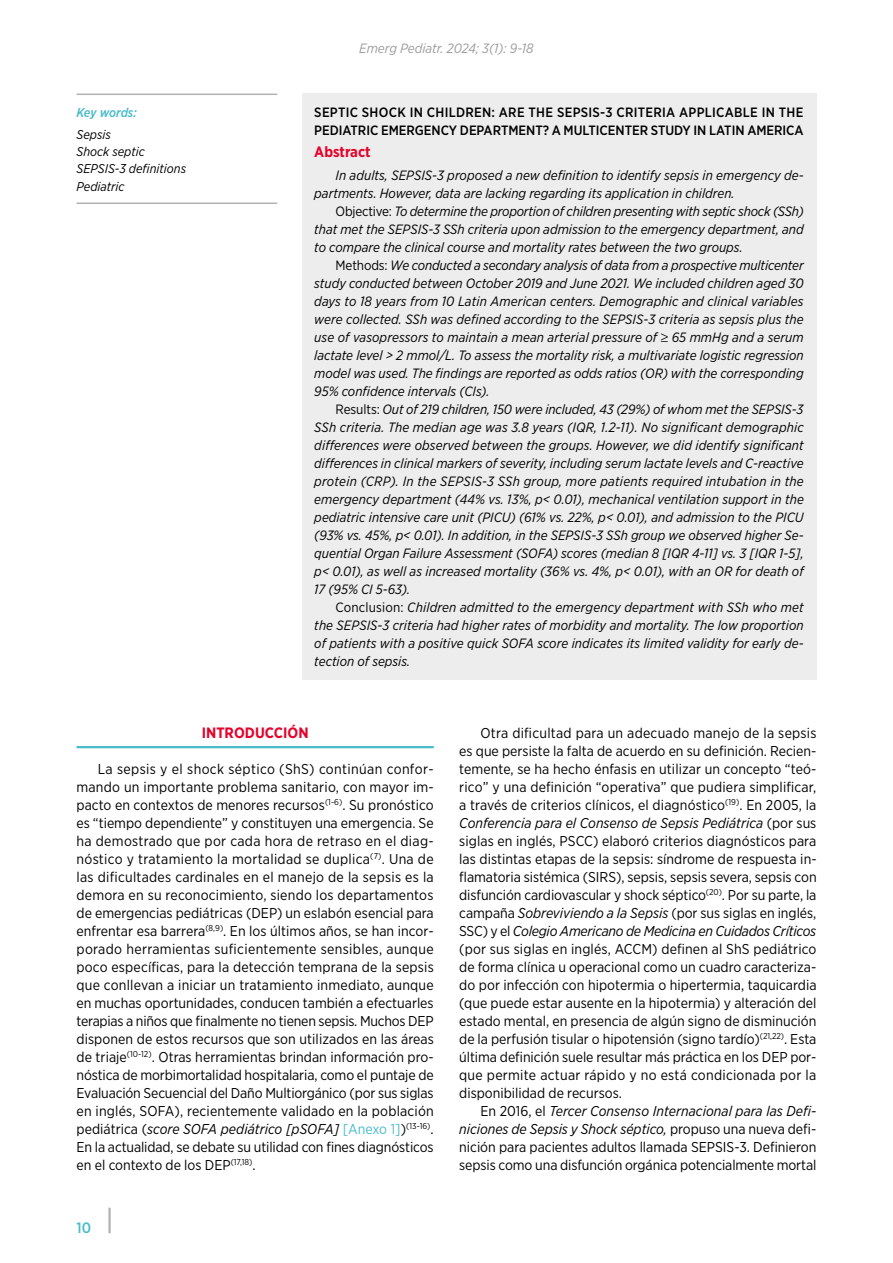
<style>
.page{position:relative;width:893px;height:1263px;background:#fff}
.page>*{position:absolute;margin:0;border:0;box-sizing:border-box;transform-origin:0 0}
.t1{font:700 15px "Gotham Narrow";color:#e4032c}
.t2{font:500 15px "Gotham Narrow";color:#47bcca}
.t3{font:14.25px/18px "Gotham Narrow";letter-spacing:-.005em;color:#000;text-align:justify}
.t4{font:italic 13.5px/18px "Gotham Narrow";color:#000;text-align:justify}
.t5{font:500 13.5px/18px "Gotham Narrow";color:#000}
.t6{font:italic 13.5px "Gotham Narrow";color:#9d9d9c}
.t7{font:italic 12.75px/17.2px "Gotham Narrow";color:#000}
.t8{font:italic 500 12.75px "Gotham Narrow";letter-spacing:-.01em;color:#47bcca}
.s1{font-style:normal}
.s2{font-style:italic}
.s3{color:#47bcca}
</style>
<div class="page">
<hr style="left:108px;top:1208px;width:3px;height:25px;background:#b3b2b2">
<hr style="left:77px;top:746px;width:357px;height:2px;background:#47bcca">
<div style="left:302px;top:94px;width:514px;height:586px;background:#ededed"></div>
<hr style="left:77px;top:203px;width:200px;height:1px;background:#b3b2b2">
<hr style="left:77px;top:94px;width:200px;height:1px;background:#b3b2b2">
<p class="t8" style="left:77px;top:105px;width:62px">Key words:</p>
<p class="t7" style="left:77px;top:125px;width:111px">Sepsis<br>Shock septic<br>SEPSIS-3 definitions<br>Pediatric</p>
<p class="t6" style="left:359px;top:40px;width:176px">Emerg Pediatr. 2024; 3(1): 9-18</p>
<p class="t5" style="left:314px;top:103px;width:491px">SEPTIC SHOCK IN CHILDREN: ARE THE SEPSIS-3 CRITERIA APPLICABLE IN THE<br>PEDIATRIC EMERGENCY DEPARTMENT? A MULTICENTER STUDY IN LATIN AMERICA</p>
<p class="t1" style="left:314px;top:142px;width:58px">Abstract</p>
<p class="t4" style="left:314px;top:166px;width:491px;text-indent:21px">In adults, SEPSIS-3 proposed a new definition to identify sepsis in emergency de&shy;partments. However, data are lacking regarding its application in children.</p>
<p class="t4" style="left:314px;top:202px;width:491px;text-indent:21px"><span class="s1">Objective:</span> To determine the proportion of children presenting with septic shock (SSh) that met the SEPSIS-3 SSh criteria upon admission to the emergency department, and to compare the clinical course and mortality rates between the two groups.</p>
<p class="t4" style="left:314px;top:256px;width:491px;text-indent:21px"><span class="s1">Methods:</span> We conducted a secondary analysis of data from a prospective multicenter study conducted between October 2019 and June 2021. We included children aged 30 days to 18 years from 10 Latin American centers. Demographic and clinical variables were collected. SSh was defined according to the SEPSIS-3 criteria as sepsis plus the use of vasopressors to maintain a mean arterial pressure of ≥ 65 mmHg and a serum lactate level &gt; 2 mmol/L. To assess the mortality risk, a multivariate logistic regression model was used. The findings are reported as odds ratios (OR) with the corresponding 95% confidence intervals (CIs).</p>
<p class="t4" style="left:314px;top:400px;width:491px;text-indent:21px"><span class="s1">Results:</span> Out of 219 children, 150 were included, 43 (29%) of whom met the SEPSIS-3<br>SSh criteria. The median age was 3.8 years (IQR, 1.2-11). No significant demographic differences were observed between the groups. However, we did identify significant differences in clinical markers of severity, including serum lactate levels and C-reactive protein (CRP). In the SEPSIS-3 SSh group, more patients required intubation in the emergency department (44% vs. 13%, p&lt; 0.01), mechanical ventilation support in the pediatric intensive care unit (PICU) (61% vs. 22%, p&lt; 0.01), and admission to the PICU (93% vs. 45%, p&lt; 0.01). In addition, in the SEPSIS-3 SSh group we observed higher Se&shy;quential Organ Failure Assessment (SOFA) scores (median 8 [IQR 4-11] vs. 3 [IQR 1-5], p&lt; 0.01), as well as increased mortality (36% vs. 4%, p&lt; 0.01), with an OR for death of 17 (95% CI 5-63).</p>
<p class="t4" style="left:314px;top:597px;width:491px;text-indent:21px"><span class="s1">Conclusion:</span> Children admitted to the emergency department with SSh who met the SEPSIS-3 criteria had higher rates of morbidity and mortality. The low proportion of patients with a positive quick SOFA score indicates its limited validity for early de&shy;tection of sepsis.</p>
<p class="t1" style="left:202px;top:723px;width:108px">INTRODUCCIÓN</p>
<p class="t3" style="left:77px;top:760px;width:359px;text-indent:21px">La sepsis y el shock séptico (ShS) continúan confor&shy;mando un importante problema sanitario, con mayor im&shy;pacto en contextos de menores recursos<sup>(1-6)</sup>. Su pronóstico es “tiempo dependiente” y constituyen una emergencia. Se ha demostrado que por cada hora de retraso en el diag&shy;nóstico y tratamiento la mortalidad se duplica<sup>(7)</sup>. Una de las dificultades cardinales en el manejo de la sepsis es la demora en su reconocimiento, siendo los departamentos de emergencias pediátricas (DEP) un eslabón esencial para enfrentar esa barrera<sup>(8,9)</sup>. En los últimos años, se han incor&shy;porado herramientas suficientemente sensibles, aunque poco específicas, para la detección temprana de la sepsis que conllevan a iniciar un tratamiento inmediato, aunque en muchas oportunidades, conducen también a efectuarles terapias a niños que finalmente no tienen sepsis. Muchos DEP disponen de estos recursos que son utilizados en las áreas de triaje<sup>(10-12)</sup>. Otras herramientas brindan información pro&shy;nóstica de morbimortalidad hospitalaria, como el puntaje de Evaluación Secuencial del Daño Multiorgánico (por sus siglas en inglés, SOFA), recientemente validado en la población pediátrica (<span class="s2">score SOFA pediátrico [pSOFA]</span> <span class="s3">[Anexo 1]</span>)<sup>(13-16)</sup>.<br>En la actualidad, se debate su utilidad con fines diagnósticos en el contexto de los DEP<sup>(17,18)</sup>.</p>
<p class="t2" style="left:77px;top:1218px;width:16px">10</p>
<p class="t3" style="left:459px;top:724px;width:359px;text-indent:21px">Otra dificultad para un adecuado manejo de la sepsis es que persiste la falta de acuerdo en su definición. Recien&shy;temente, se ha hecho énfasis en utilizar un concepto “teó&shy;rico” y una definición “operativa” que pudiera simplificar, a través de criterios clínicos, el diagnóstico<sup>(19)</sup>. En 2005, la <span class="s2">Conferencia para el Consenso de Sepsis Pediátrica</span> (por sus siglas en inglés, PSCC) elaboró criterios diagnósticos para las distintas etapas de la sepsis: síndrome de respuesta in&shy;flamatoria sistémica (SIRS), sepsis, sepsis severa, sepsis con disfunción cardiovascular y shock séptico<sup>(20)</sup>. Por su parte, la campaña <span class="s2">Sobreviviendo a la Sepsis</span> (por sus siglas en inglés, SSC) y el <span class="s2">Colegio Americano de Medicina en Cuidados Críticos </span>(por sus siglas en inglés, ACCM) definen al ShS pediátrico de forma clínica u operacional como un cuadro caracteriza&shy;do por infección con hipotermia o hipertermia, taquicardia (que puede estar ausente en la hipotermia) y alteración del estado mental, en presencia de algún signo de disminución de la perfusión tisular o hipotensión (signo tardío)<sup>(21,22)</sup>. Esta última definición suele resultar más práctica en los DEP por&shy;que permite actuar rápido y no está condicionada por la disponibilidad de recursos.</p>
<p class="t3" style="left:459px;top:1102px;width:359px;text-indent:21px">En 2016, el <span class="s2">Tercer Consenso Internacional para las Defi&shy;niciones de Sepsis y Shock séptico,</span> propuso una nueva defi&shy;nición para pacientes adultos llamada SEPSIS-3. Definieron sepsis como una disfunción orgánica potencialmente mortal</p>
</div>
